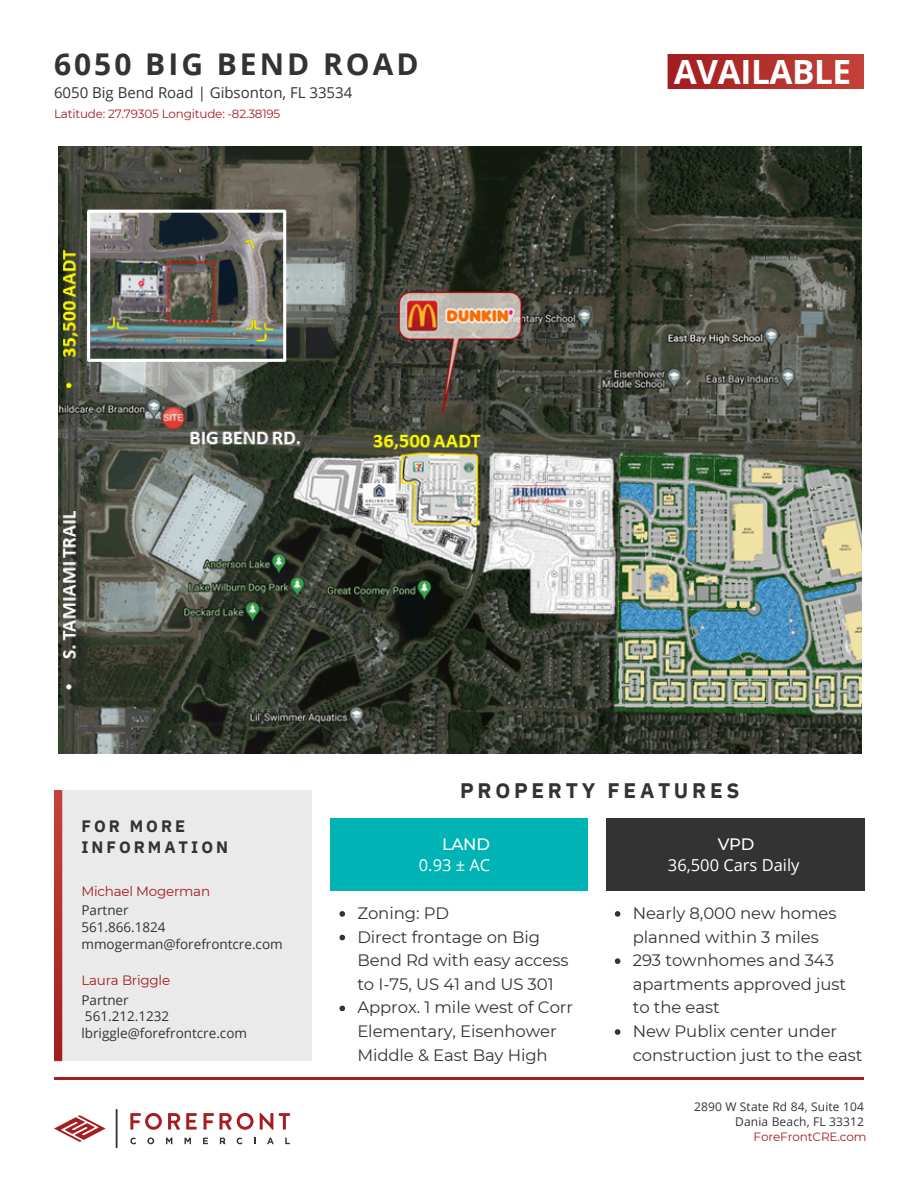
<style>
.page{position:relative;width:918px;height:1188px;background:#fff}
.page>*{position:absolute;margin:0;border:0;box-sizing:border-box;transform-origin:0 0}
.t1{font:700 33.3px "Open Sans";letter-spacing:-.01em;color:#fff}
.t2{font:700 30px "Open Sans";letter-spacing:.1em;color:#323332}
.t3{font:700 21px "IBM Plex Sans";letter-spacing:.175em;color:#323332}
.t4{font:16.5px/23.7px "Montserrat";letter-spacing:-.005em;color:#323332}
.t5{font:16.5px "Open Sans";color:#fff}
.t6{font:700 16.5px/21.3px "IBM Plex Sans";letter-spacing:.18em;color:#323332}
.t7{font:500 16.5px "Montserrat";letter-spacing:-.015em;color:#fff}
.t8{font:15px "Open Sans";color:#323332}
.t9{font:13.5px/16.8px "Open Sans";color:#323332}
.t10{font:13.5px "Montserrat";letter-spacing:-.015em;color:#a41e21}
.t11{font:12px "Montserrat";letter-spacing:-.015em;color:#a41e21}
.t12{font:12px/14.7px "Open Sans";letter-spacing:.015em;color:#323332;text-align:right}
</style>
<div class="page">
<div style="left:54px;top:791px;width:258px;height:270px;background:#eaeaea"></div>
<svg style="left:130px;top:1113px;width:32px;height:17px"></svg>
<svg style="left:168px;top:1113px;width:12px;height:17px"></svg>
<svg style="left:186px;top:1113px;width:11px;height:17px"></svg>
<svg style="left:203px;top:1113px;width:50px;height:17px"></svg>
<svg style="left:260px;top:1113px;width:13px;height:17px"></svg>
<svg style="left:279px;top:1113px;width:11px;height:17px"></svg>
<svg style="left:130px;top:1138px;width:6px;height:6px"></svg>
<svg style="left:147px;top:1138px;width:7px;height:6px"></svg>
<svg style="left:166px;top:1138px;width:6px;height:6px"></svg>
<svg style="left:185px;top:1138px;width:6px;height:6px"></svg>
<svg style="left:203px;top:1138px;width:5px;height:6px"></svg>
<svg style="left:220px;top:1138px;width:5px;height:6px"></svg>
<svg style="left:237px;top:1138px;width:6px;height:6px"></svg>
<svg style="left:254px;top:1138px;width:2px;height:6px"></svg>
<svg style="left:267px;top:1138px;width:7px;height:6px"></svg>
<svg style="left:285px;top:1138px;width:5px;height:6px"></svg>
<svg style="left:54px;top:1115px;width:52px;height:27px"></svg>
<svg style="left:116px;top:1109px;width:2px;height:39px"></svg>
<hr style="left:54px;top:1077px;width:810px;height:3px;background:#a41e21">
<img style="left:668px;top:54px;width:196px;height:35px">
<img style="left:54px;top:791px;width:9px;height:271px">
<div style="left:330px;top:819px;width:258px;height:72px;background:#00b3b4"></div>
<div style="left:606px;top:819px;width:259px;height:72px;background:#323332"></div>
<img style="left:58px;top:147px;width:804px;height:606px">
<svg style="left:615px;top:911px;width:5px;height:6px"></svg>
<svg style="left:615px;top:958px;width:5px;height:6px"></svg>
<svg style="left:615px;top:1029px;width:5px;height:6px"></svg>
<svg style="left:339px;top:911px;width:6px;height:6px"></svg>
<svg style="left:339px;top:935px;width:6px;height:5px"></svg>
<svg style="left:339px;top:1006px;width:6px;height:5px"></svg>
<h3 class="t2" style="left:54px;top:43px;width:366px">6050 BIG BEND ROAD</h3>
<p class="t1" style="left:674px;top:48px;width:179px">AVAILABLE</p>
<h3 class="t8" style="left:54px;top:82px;width:300px">6050 Big Bend Road | Gibsonton, FL 33534</h3>
<p class="t11" style="left:54px;top:107px;width:228px">Latitude: 27.79305 Longitude: -82.38195</p>
<p class="t6" style="left:81px;top:815px;width:148px">FOR MORE<br>INFORMATION</p>
<p class="t10" style="left:81px;top:883px;width:130px">Michael Mogerman</p>
<p class="t9" style="left:81px;top:901px;width:203px">Partner<br>561.866.1824 mmogerman@forefrontcre.com</p>
<p class="t10" style="left:81px;top:972px;width:90px">Laura Briggle</p>
<p class="t9" style="left:81px;top:991px;width:167px">Partner<br>561.212.1232 lbriggle@forefrontcre.com</p>
<h6 class="t3" style="left:460px;top:777px;width:281px">PROPERTY FEATURES</h6>
<h6 class="t7" style="left:442px;top:834px;width:50px">LAND</h6>
<h6 class="t7" style="left:718px;top:834px;width:38px">VPD</h6>
<h3 class="t5" style="left:419px;top:853px;width:73px">0.93 ± AC</h3>
<h5 class="t5" style="left:668px;top:853px;width:133px">36,500 Cars Daily</h5>
<p class="t4" style="left:357px;top:901px;width:93px">Zoning: PD</p>
<p class="t4" style="left:357px;top:925px;width:213px">Direct frontage on Big<br>Bend Rd with easy access to I-75, US 41 and US 301</p>
<p class="t4" style="left:357px;top:996px;width:217px">Approx. 1 mile west of Corr<br>Elementary, Eisenhower<br>Middle &amp; East Bay High</p>
<h6 class="t4" style="left:633px;top:901px;width:205px">Nearly 8,000 new homes planned within 3 miles</h6>
<h3 class="t4" style="left:633px;top:948px;width:215px">293 townhomes and 343 apartments approved just to the east</h3>
<h4 class="t4" style="left:633px;top:1019px;width:231px">New Publix center under construction just to the east</h4>
<h1 class="t12" style="left:694px;top:1099px;width:171px">2890 W State Rd 84, Suite 104<br>Dania Beach, FL 33312</h1>
<h2 class="t11" style="left:754px;top:1130px;width:114px">ForeFrontCRE.com</h2>
</div>
